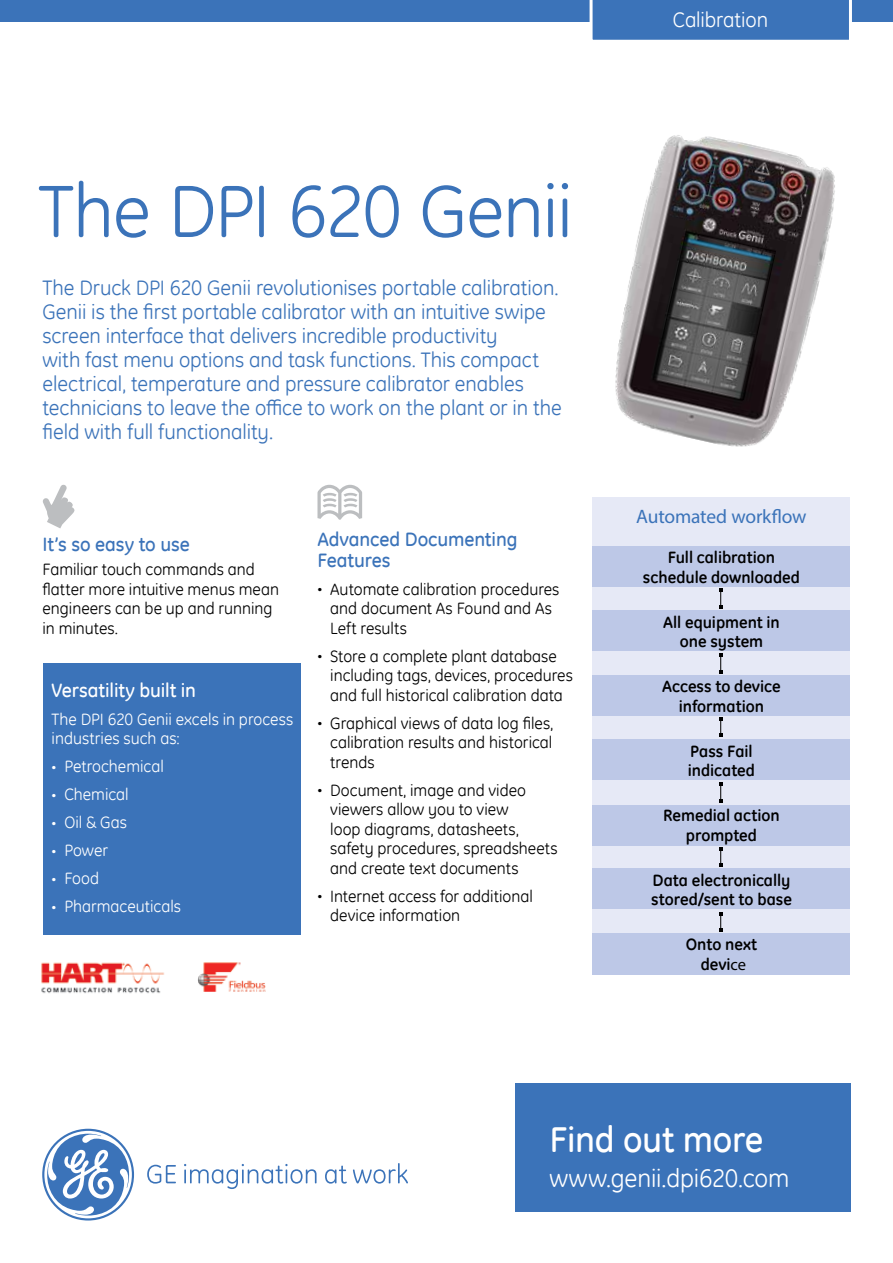
<style>
.page{position:relative;width:893px;height:1263px;background:#fff}
.page>*{position:absolute;margin:0;border:0;box-sizing:border-box;transform-origin:0 0}
.t1{font:75px "GE Inspira";letter-spacing:-.02em;color:#3b73b9}
.t2{font:36px "GE Inspira Pitch";letter-spacing:-.01em;color:#fff}
.t3{font:25.5px "GE Inspira";letter-spacing:-.005em;color:#fff}
.t4{font:21px/24px "GE Inspira";letter-spacing:-.005em;color:#3b73b9}
.t5{font:21px "GE Inspira";letter-spacing:-.005em;color:#fff}
.t6{font:19.5px/21px "GE Inspira Pitch";letter-spacing:-.005em;color:#3b73b9}
.t7{font:19.5px "GE Inspira Pitch";letter-spacing:-.005em;color:#fff}
.t8{font:19.5px "Myriad Pro";letter-spacing:-.01em;color:#3b73b9}
.t9{font:16.5px/19.5px "GE Inspira";color:#000}
.t10{font:700 16.5px/19.5px "GE Inspira";color:#000;text-align:center}
.t11{font:16.5px/19.5px "GE Inspira";color:#fff}
.s1{font-size:10.5px}
.s2{font-family:"Myriad Pro";font-weight:400}
</style>
<div class="page">
<svg style="left:147px;top:1165px;width:29px;height:18px"></svg>
<svg style="left:184px;top:1164px;width:133px;height:25px"></svg>
<svg style="left:325px;top:1165px;width:22px;height:18px"></svg>
<svg style="left:353px;top:1163px;width:55px;height:20px"></svg>
<svg style="left:42px;top:1129px;width:92px;height:91px"></svg>
<div style="left:514px;top:1083px;width:336px;height:128px;background:#3b73b9"></div>
<img style="left:615px;top:135px;width:220px;height:312px">
<div style="left:0;top:0;width:893px;height:21px;background:#3b73b9"></div>
<svg style="left:590px;top:0;width:262px;height:40px"></svg>
<svg style="left:317px;top:485px;width:45px;height:35px"></svg>
<div style="left:43px;top:663px;width:257px;height:272px;background:#3b73b9"></div>
<svg style="left:43px;top:485px;width:32px;height:43px"></svg>
<div style="left:592px;top:497px;width:258px;height:477px;background:#e6e9f6"></div>
<div style="left:592px;top:611px;width:258px;height:40px;background:#bdc8e7"></div>
<div style="left:592px;top:546px;width:258px;height:41px;background:#bdc8e7"></div>
<div style="left:592px;top:675px;width:258px;height:40px;background:#bdc8e7"></div>
<div style="left:592px;top:739px;width:258px;height:41px;background:#bdc8e7"></div>
<div style="left:592px;top:805px;width:258px;height:41px;background:#bdc8e7"></div>
<div style="left:592px;top:869px;width:258px;height:40px;background:#bdc8e7"></div>
<div style="left:592px;top:933px;width:258px;height:42px;background:#bdc8e7"></div>
<svg style="left:719px;top:588px;width:3px;height:20px"></svg>
<svg style="left:719px;top:654px;width:3px;height:19px"></svg>
<svg style="left:719px;top:717px;width:3px;height:20px"></svg>
<svg style="left:719px;top:783px;width:3px;height:19px"></svg>
<svg style="left:719px;top:847px;width:3px;height:20px"></svg>
<svg style="left:719px;top:912px;width:3px;height:20px"></svg>
<img style="left:198px;top:962px;width:68px;height:30px">
<img style="left:41px;top:962px;width:123px;height:32px">
<h1 class="t1" style="left:38px;top:163px;width:536px">The DPI 620 Genii</h1>
<p class="t4" style="left:43px;top:276px;width:521px">The Druck DPI 620 Genii revolutionises portable calibration.<br>Genii is the first portable calibrator with an intuitive swipe screen interface that delivers incredible productivity<br>with fast menu options and task functions. This compact electrical, temperature and pressure calibrator enables technicians to leave the office to work on the plant or in the field with full functionality.</p>
<p class="t6" style="left:43px;top:534px;width:149px">It’s so easy to use</p>
<p class="t9" style="left:43px;top:559px;width:238px">Familiar touch commands and flatter more intuitive menus mean engineers can be up and running in minutes.</p>
<p class="t7" style="left:52px;top:678px;width:146px">Versatility built in</p>
<p class="t11" style="left:52px;top:709px;width:243px">The DPI 620 Genii excels in process industries such as:</p>
<p class="t11" style="left:52px;top:756px;width:114px"><span class="s1">•</span> Petrochemical</p>
<p class="t11" style="left:52px;top:784px;width:79px"><span class="s1">•</span> Chemical</p>
<p class="t11" style="left:52px;top:812px;width:77px"><span class="s1">•</span> Oil &amp; Gas</p>
<p class="t11" style="left:52px;top:840px;width:58px"><span class="s1">•</span> Power</p>
<p class="t11" style="left:52px;top:868px;width:49px"><span class="s1">•</span> Food</p>
<p class="t11" style="left:52px;top:896px;width:131px"><span class="s1">•</span> Pharmaceuticals</p>
<p class="t6" style="left:317px;top:528px;width:201px">Advanced Documenting<br>Features</p>
<p class="t9" style="left:330px;top:579px;width:231px;text-indent:-13px"><span class="s1">•</span> Automate calibration procedures and document As Found and As<br>Left results</p>
<p class="t9" style="left:330px;top:646px;width:244px;text-indent:-13px"><span class="s1">•</span> Store a complete plant database including tags, devices, procedures and full historical calibration data</p>
<p class="t9" style="left:330px;top:713px;width:225px;text-align:justify;text-indent:-13px"><span class="s1">•</span> Graphical views of data log files, calibration results and historical trends</p>
<p class="t9" style="left:330px;top:780px;width:229px;text-indent:-13px"><span class="s1">•</span> Document, image and video viewers allow you to view<br>loop diagrams, datasheets, safety procedures, spreadsheets and create text documents</p>
<p class="t9" style="left:330px;top:886px;width:204px;text-indent:-13px"><span class="s1">•</span> Internet access for additional device information</p>
<p class="t5" style="left:673px;top:6px;width:97px">Calibration</p>
<p class="t8" style="left:636px;top:504px;width:172px">Automated workflow</p>
<p class="t10" style="left:643px;top:547px;width:158px">Full calibration schedule downloaded</p>
<p class="t10" style="left:663px;top:612px;width:118px">All equipment in one system</p>
<p class="t10" style="left:662px;top:676px;width:120px">Access to device information</p>
<p class="t10" style="left:688px;top:741px;width:69px;text-align:left">Pass Fail indicated</p>
<p class="t10" style="left:663px;top:805px;width:118px">Remedial action prompted</p>
<p class="t10" style="left:651px;top:870px;width:142px;text-align:left">Data electronically stored/sent to base</p>
<p class="t10" style="left:686px;top:934px;width:73px">Onto next devi<span class="s2">ce</span></p>
<h2 class="t2" style="left:550px;top:1118px;width:215px">Find out more</h2>
<h3 class="t3" style="left:550px;top:1161px;width:241px">www.genii.dpi620.com</h3>
</div>
